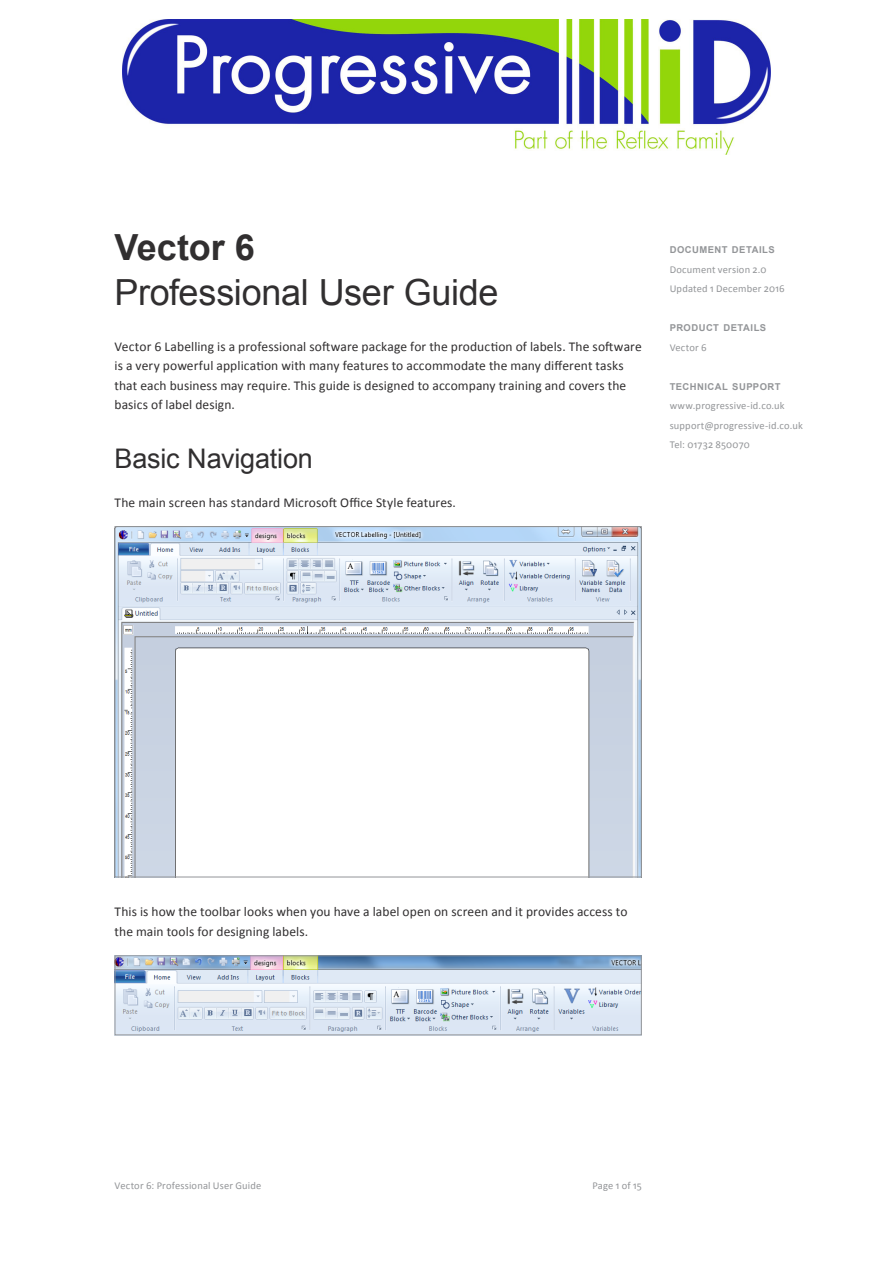
<style>
.page{position:relative;width:893px;height:1263px;background:#fff}
.page>*{position:absolute;margin:0;border:0;box-sizing:border-box;transform-origin:0 0}
.Header_1{font:36px/45px "Arial";letter-spacing:-.01em;color:#312f30}
.t1{font:27px "Arial";letter-spacing:-.005em;color:#312f30}
.t2{font:13.5px/19.5px "Calibri";letter-spacing:.005em;color:#312f30}
.Side_Note{font:10.5px/19.5px "Calibri";letter-spacing:.015em;color:#939598}
.Header_5{font:700 9.45px "Arial";letter-spacing:.05em;color:#939598}
.s1{font-weight:700}
</style>
<div class="page">
<img style="left:122px;top:20px;width:649px;height:134px">
<img style="left:117px;top:528px;width:523px;height:347px">
<img style="left:117px;top:957px;width:523px;height:76px">
<div style="left:115px;top:955px;width:527px;height:80px;border:1px solid #939598"></div>
<p class="Header_1" style="left:115px;top:225px;width:385px"><span class="s1">Vector 6<br></span>Professional User Guide</p>
<p class="t2" style="left:115px;top:337px;width:529px">Vector 6 Labelling is a professional software package for the production of labels. The software is a very powerful application with many features to accommodate the many different tasks that each business may require. This guide is designed to accompany training and covers the basics of label design.</p>
<p class="t1" style="left:115px;top:441px;width:200px">Basic Navigation</p>
<p class="t2" style="left:115px;top:493px;width:343px">The main screen has standard Microsoft Office Style features.</p>
<p class="Header_5" style="left:670px;top:244px;width:107px">DOCUMENT DETAILS</p>
<p class="Side_Note" style="left:670px;top:260px;width:98px">Document version 2.0</p>
<p class="Side_Note" style="left:670px;top:279px;width:116px">Updated 1 December 2016</p>
<p class="Header_5" style="left:670px;top:322px;width:98px">PRODUCT DETAILS</p>
<p class="Side_Note" style="left:670px;top:338px;width:38px">Vector 6</p>
<p class="Header_5" style="left:670px;top:380px;width:112px">TECHNICAL SUPPORT</p>
<p class="Side_Note" style="left:670px;top:396px;width:135px">www.progressive-id.co.uk support@progressive-id.co.uk<br>Tel: 01732 850070</p>
<p class="t2" style="left:115px;top:902px;width:514px">This is how the toolbar looks when you have a label open on screen and it provides access to the main tools for designing labels.</p>
<p class="Side_Note" style="left:115px;top:1176px;width:148px">Vector 6: Professional User Guide</p>
<p class="Side_Note" style="left:592px;top:1176px;width:51px">Page 1 of 15</p>
</div>
